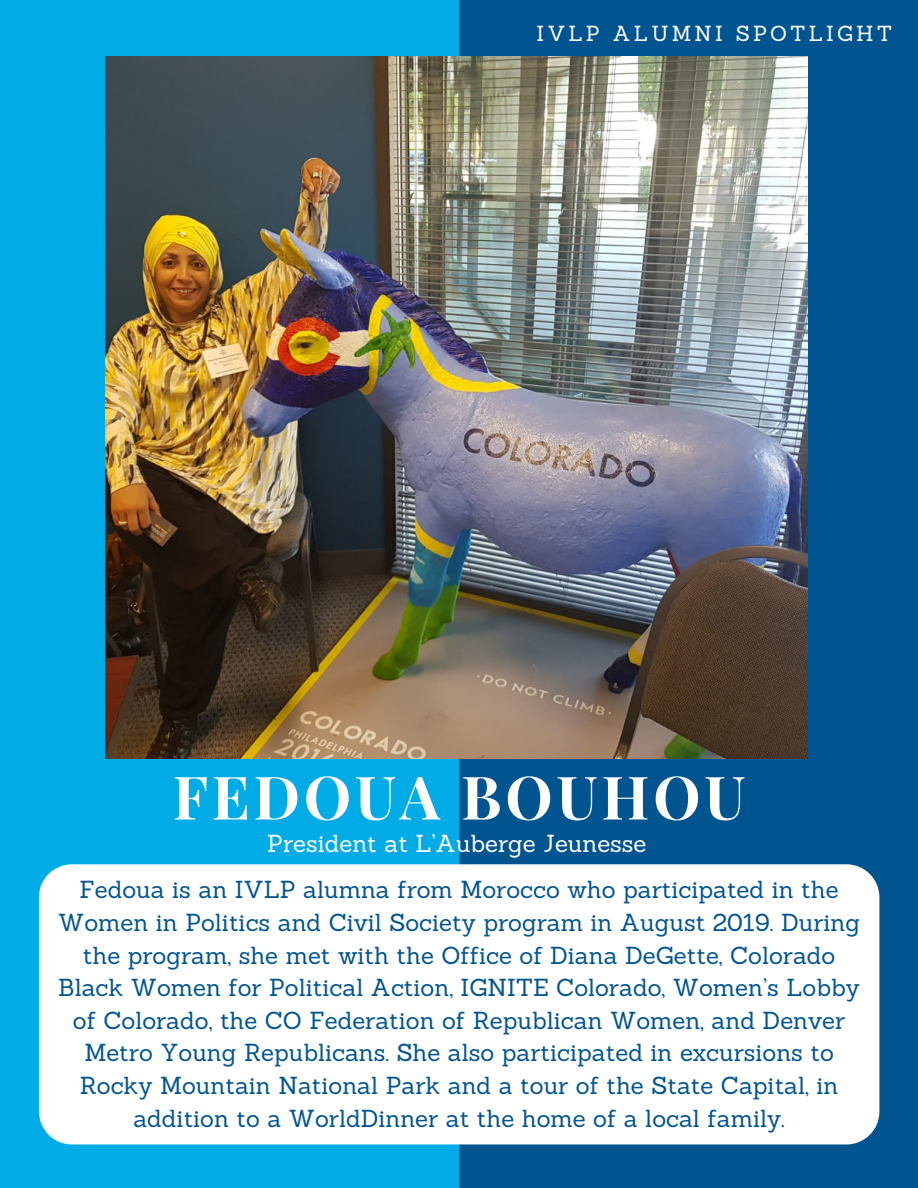
<style>
.page{position:relative;width:918px;height:1188px;background:#00abe6}
.page>*{position:absolute;margin:0;border:0;box-sizing:border-box;transform-origin:0 0}
.t1{font:700 60px "Playfair Display SC";letter-spacing:.06em;color:#fff}
.t2{font:24px/32.7px "Sanchez";color:#005490;text-align:center}
.t3{font:24px "Sanchez";color:#fff}
.t4{font:21.15px "Sanchez";letter-spacing:.15em;color:#fff}
</style>
<div class="page">
<div style="left:459px;top:0;width:459px;height:1188px;background:#005490"></div>
<div style="left:39px;top:864px;width:840px;height:280px;background:#fff;border-radius:33px"></div>
<img style="left:106px;top:56px;width:702px;height:702px">
<p class="t4" style="left:537px;top:19px;width:357px">IVLP ALUMNI SPOTLIGHT</p>
<p class="t1" style="left:173px;top:755px;width:575px">FEDOUA BOUHOU</p>
<p class="t3" style="left:267px;top:828px;width:381px">President at L’Auberge Jeunesse</p>
<p class="t2" style="left:58px;top:873px;width:803px">Fedoua is an IVLP alumna from Morocco who participated in the Women in Politics and Civil Society program in August 2019. During the program, she met with the Office of Diana DeGette, Colorado Black Women for Political Action, IGNITE Colorado, Women’s Lobby of Colorado, the CO Federation of Republican Women, and Denver Metro Young Republicans. She also participated in excursions to Rocky Mountain National Park and a tour of the State Capital, in addition to a WorldDinner at the home of a local family.</p>
</div>
